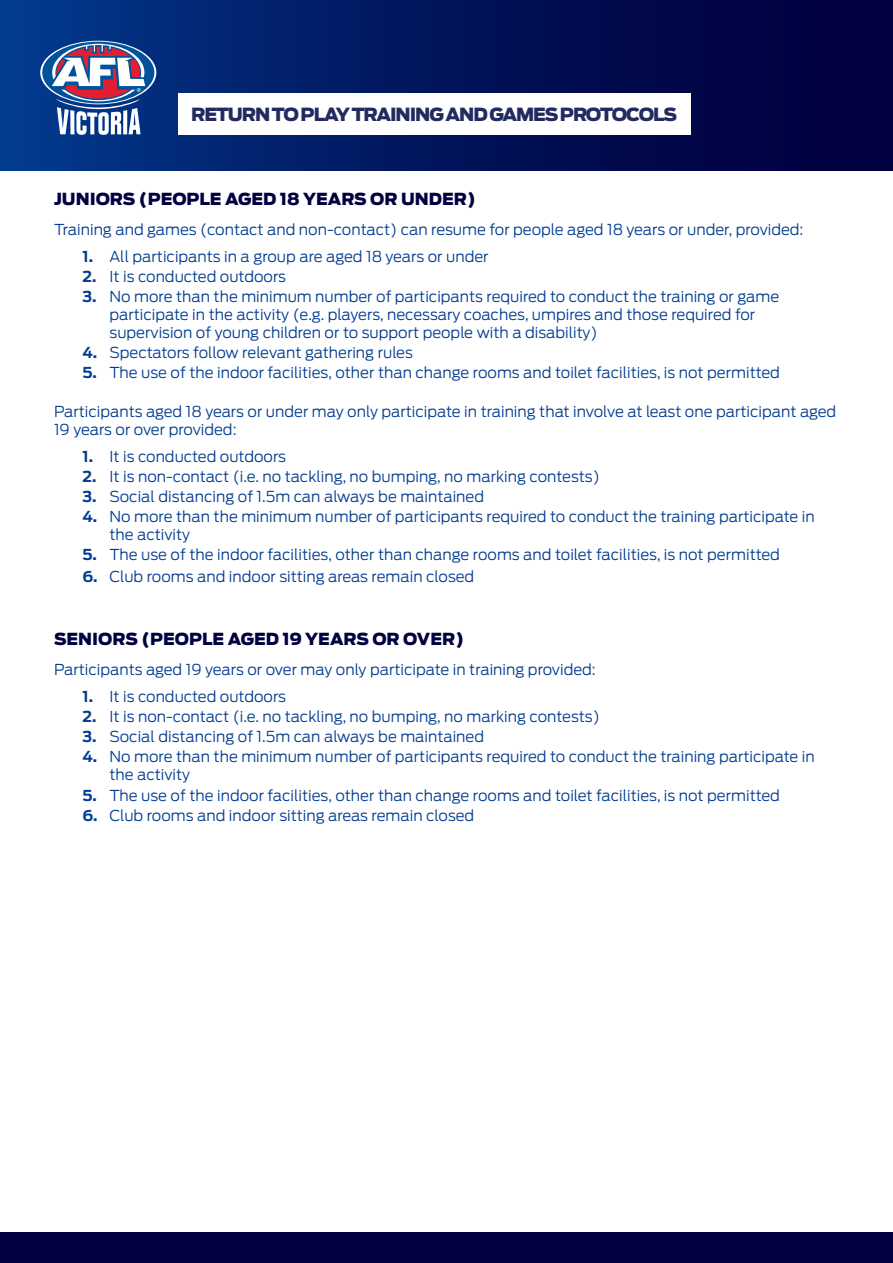
<style>
.page{position:relative;width:893px;height:1263px;background:#fff}
.page>*{position:absolute;margin:0;border:0;box-sizing:border-box;transform-origin:0 0}
.t1{font:900 18px "Antenna";letter-spacing:-.06em;color:#232a60}
.t2{font:900 16.5px "Antenna";color:#010040}
.t3{font:300 15px/18px "Antenna";color:#023c91}
.s1{font-weight:700}
</style>
<div class="page">
<div style="left:0;top:0;width:893px;height:170px;background:linear-gradient(to right,#023689,#010036)"></div>
<div style="left:178px;top:94px;width:513px;height:41px;background:#fff"></div>
<svg style="left:40px;top:41px;width:116px;height:63px"></svg>
<div style="left:42px;top:42px;width:112px;height:61px;background:#00529c;border-radius:50%"></div>
<svg style="left:52px;top:44px;width:93px;height:91px"></svg>
<div style="left:0;top:1232px;width:893px;height:31px;background:#010040"></div>
<p class="t1" style="left:191px;top:102px;width:488px">RETURN TO PLAY TRAINING AND GAMES PROTOCOLS</p>
<p class="t2" style="left:54px;top:187px;width:423px">JUNIORS (PEOPLE AGED 18 YEARS OR UNDER)</p>
<p class="t3" style="left:54px;top:220px;width:751px">Training and games (contact and non-contact) can resume for people aged 18 years or under, provided:</p>
<p class="t3" style="left:82px;top:247px;width:408px"><span class="s1">1.</span> All participants in a group are aged 18 years or under</p>
<p class="t3" style="left:82px;top:267px;width:205px"><span class="s1">2.</span> It is conducted outdoors</p>
<p class="t3" style="left:110px;top:287px;width:671px;text-indent:-27px"><span class="s1">3.</span> No more than the minimum number of participants required to conduct the training or game participate in the activity (e.g. players, necessary coaches, umpires and those required for supervision of young children or to support people with a disability)</p>
<p class="t3" style="left:82px;top:343px;width:332px"><span class="s1">4.</span> Spectators follow relevant gathering rules</p>
<p class="t3" style="left:82px;top:363px;width:699px"><span class="s1">5.</span> The use of the indoor facilities, other than change rooms and toilet facilities, is not permitted</p>
<p class="t3" style="left:54px;top:403px;width:784px">Participants aged 18 years or under may only participate in training that involve at least one participant aged<br>19 years or over provided:</p>
<p class="t3" style="left:82px;top:447px;width:205px"><span class="s1">1.</span> It is conducted outdoors</p>
<p class="t3" style="left:82px;top:467px;width:519px"><span class="s1">2.</span> It is non-contact (i.e. no tackling, no bumping, no marking contests)</p>
<p class="t3" style="left:82px;top:487px;width:403px"><span class="s1">3.</span> Social distancing of 1.5m can always be maintained</p>
<p class="t3" style="left:110px;top:507px;width:707px;text-indent:-27px"><span class="s1">4.</span> No more than the minimum number of participants required to conduct the training participate in the activity</p>
<p class="t3" style="left:82px;top:546px;width:699px"><span class="s1">5.</span> The use of the indoor facilities, other than change rooms and toilet facilities, is not permitted</p>
<p class="t3" style="left:82px;top:567px;width:393px"><span class="s1">6.</span> Club rooms and indoor sitting areas remain closed</p>
<p class="t2" style="left:54px;top:627px;width:412px">SENIORS (PEOPLE AGED 19 YEARS OR OVER)</p>
<p class="t3" style="left:54px;top:661px;width:543px">Participants aged 19 years or over may only participate in training provided:</p>
<p class="t3" style="left:82px;top:687px;width:205px"><span class="s1">1.</span> It is conducted outdoors</p>
<p class="t3" style="left:82px;top:707px;width:519px"><span class="s1">2.</span> It is non-contact (i.e. no tackling, no bumping, no marking contests)</p>
<p class="t3" style="left:82px;top:727px;width:403px"><span class="s1">3.</span> Social distancing of 1.5m can always be maintained</p>
<p class="t3" style="left:110px;top:747px;width:707px;text-indent:-27px"><span class="s1">4.</span> No more than the minimum number of participants required to conduct the training participate in the activity</p>
<p class="t3" style="left:82px;top:786px;width:699px"><span class="s1">5.</span> The use of the indoor facilities, other than change rooms and toilet facilities, is not permitted</p>
<p class="t3" style="left:82px;top:806px;width:393px"><span class="s1">6.</span> Club rooms and indoor sitting areas remain closed</p>
</div>
